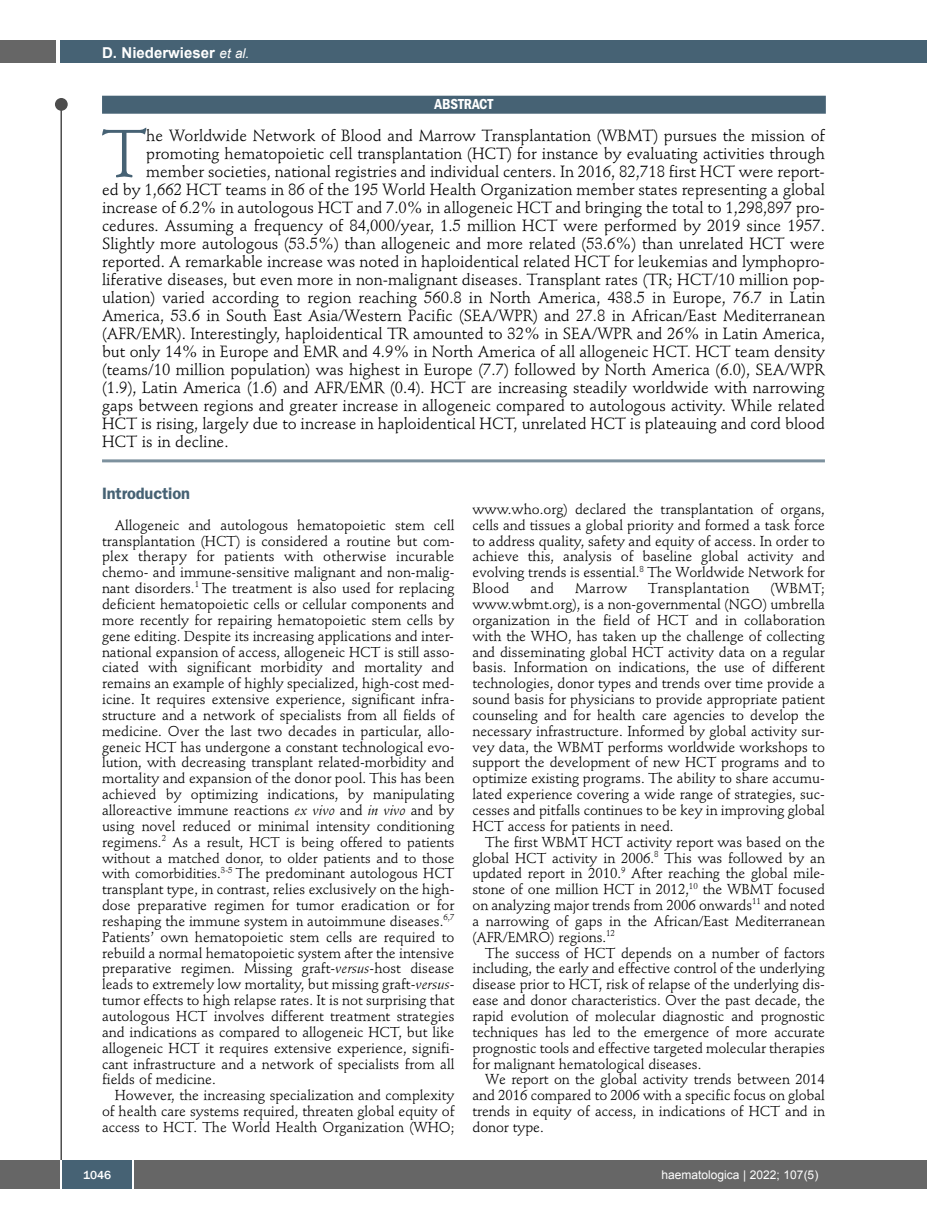
<style>
.page{position:relative;width:927px;height:1225px;background:#fff}
.page>*{position:absolute;margin:0;border:0;box-sizing:border-box;transform-origin:0 0}
.t1{font:66.45px "Stempel Schneidler";color:#466274}
.t2{font:600 16.5px "Franklin Gothic";letter-spacing:-.01em;color:#466274}
.t3{font:16.05px "Stempel Schneidler";color:#000}
.t4{font:700 15px "Arial";color:#fff}
.t5{font:600 condensed 15px "Franklin Gothic";letter-spacing:-.005em;color:#fff}
.t6{font:14.25px/15.9px "Stempel Schneidler";color:#000;text-align:justify}
.t7{font:14.25px "Stempel Schneidler";letter-spacing:.02em;color:#000}
.t8{font:13.8px/15.9px "Stempel Schneidler";color:#000}
.t9{font:12px "Arial";color:#fff}
.t10{font:500 12px "Franklin Gothic";color:#fff}
.s1{font-weight:400;font-style:italic;font-size:13.5px}
.s2{font-style:italic}
.s3{font-size:14.25px}
.s4{font-size:13.8px}
</style>
<div class="page">
<div style="left:911px;top:40px;width:16px;height:22px;background:#466274"></div>
<div style="left:910px;top:1160px;width:17px;height:28px;background:#666"></div>
<div style="left:55px;top:98px;width:13px;height:13px;background:#4d4d4d;border-radius:50%"></div>
<hr style="left:60px;top:101px;width:2px;height:1061px;background:#4d4d4d">
<div style="left:60px;top:40px;width:852px;height:22px;background:#466274"></div>
<div style="left:0;top:40px;width:56px;height:22px;background:#666"></div>
<div style="left:0;top:1160px;width:911px;height:28px;background:#666"></div>
<div style="left:62px;top:1160px;width:71px;height:28px;background:#466274"></div>
<hr style="left:60px;top:1160px;width:2px;height:28px;background:#fff">
<svg style="left:133px;top:1160px;width:1px;height:28px"></svg>
<div style="left:102px;top:96px;width:724px;height:18px;background:#466274"></div>
<hr style="left:102px;top:459px;width:723px;height:3px;background:#7d919e">
<p class="t4" style="left:102px;top:44px;width:149px">D. Niederwieser <span class="s1">et al.</span></p>
<p class="t5" style="left:435px;top:99px;width:60px">ABSTRACT</p>
<h1 class="t1" style="left:102px;top:126px;width:46px">T</h1>
<p class="t3" style="left:146px;top:128px;width:680px">he Worldwide Network of Blood and Marrow Transplantation (WBMT) pursues the mission of</p>
<p class="t3" style="left:146px;top:146px;width:680px">promoting hematopoietic cell transplantation (HCT) for instance by evaluating activities through</p>
<p class="t3" style="left:146px;top:164px;width:680px">member societies, national registries and individual centers. In 2016, 82,718 first HCT were report-</p>
<p class="t3" style="left:102px;top:182px;width:724px">ed by 1,662 HCT teams in 86 of the 195 World Health Organization member states representing a global</p>
<p class="t3" style="left:102px;top:200px;width:724px">increase of 6.2% in autologous HCT and 7.0% in allogeneic HCT and bringing the total to 1,298,897 pro-</p>
<p class="t3" style="left:102px;top:218px;width:724px">cedures. Assuming a frequency of 84,000/year, 1.5 million HCT were performed by 2019 since 1957.</p>
<p class="t3" style="left:102px;top:236px;width:724px">Slightly more autologous (53.5%) than allogeneic and more related (53.6%) than unrelated HCT were</p>
<p class="t3" style="left:102px;top:254px;width:724px">reported. A remarkable increase was noted in haploidentical related HCT for leukemias and lymphopro-</p>
<p class="t3" style="left:102px;top:272px;width:724px">liferative diseases, but even more in non-malignant diseases. Transplant rates (TR; HCT/10 million pop-</p>
<p class="t3" style="left:102px;top:290px;width:724px">ulation) varied according to region reaching 560.8 in North America, 438.5 in Europe, 76.7 in Latin</p>
<p class="t3" style="left:102px;top:308px;width:724px">America, 53.6 in South East Asia/Western Pacific (SEA/WPR) and 27.8 in African/East Mediterranean</p>
<p class="t3" style="left:102px;top:326px;width:724px">(AFR/EMR). Interestingly, haploidentical TR amounted to 32% in SEA/WPR and 26% in Latin America,</p>
<p class="t3" style="left:102px;top:344px;width:724px">but only 14% in Europe and EMR and 4.9% in North America of all allogeneic HCT. HCT team density</p>
<p class="t3" style="left:102px;top:362px;width:724px">(teams/10 million population) was highest in Europe (7.7) followed by North America (6.0), SEA/WPR</p>
<p class="t3" style="left:102px;top:380px;width:724px">(1.9), Latin America (1.6) and AFR/EMR (0.4). HCT are increasing steadily worldwide with narrowing</p>
<p class="t3" style="left:102px;top:398px;width:724px">gaps between regions and greater increase in allogeneic compared to autologous activity. While related</p>
<p class="t3" style="left:102px;top:416px;width:724px">HCT is rising, largely due to increase in haploidentical HCT, unrelated HCT is plateauing and cord blood</p>
<p class="t3" style="left:102px;top:434px;width:128px">HCT is in decline.</p>
<p class="t2" style="left:102px;top:488px;width:89px">Introduction</p>
<p class="t6" style="left:102px;top:518px;width:354px;text-indent:13px">Allogeneic and autologous hematopoietic stem cell transplantation (HCT) is considered a routine but com&shy;plex therapy for patients with otherwise incurable chemo- and immune-sensitive malignant and non-malig&shy;nant disorders.<sup>1</sup> The treatment is also used for replacing deficient hematopoietic cells or cellular components and more recently for repairing hematopoietic stem cells by gene editing. Despite its increasing applications and inter&shy;national expansion of access, allogeneic HCT is still asso&shy;ciated with significant morbidity and mortality and remains an example of highly specialized, high-cost med&shy;icine. It requires extensive experience, significant infra&shy;structure and a network of specialists from all fields of medicine. Over the last two decades in particular, allo&shy;geneic HCT has undergone a constant technological evo&shy;lution, with decreasing transplant related-morbidity and mortality and expansion of the donor pool. This has been achieved by optimizing indications, by manipulating alloreactive immune reactions <span class="s2">ex vivo</span> and <span class="s2">in vivo</span> and by using novel reduced or minimal intensity conditioning</p>
<p class="t8" style="left:102px;top:835px;width:354px"><span class="s3">regimens.</span><sup>2</sup> As a result, HCT is being offered to patients without a matched donor, to older patients and to those</p>
<p class="t6" style="left:102px;top:867px;width:354px"><span class="s4">with comorbidities</span>.<sup>3-5</sup> The predominant autologous HCT transplant type, in contrast, relies exclusively on the high&shy;dose preparative regimen for tumor eradication or for reshaping the immune system in autoimmune diseases.<sup>6,7<br></sup>Patients’ own hematopoietic stem cells are required to rebuild a normal hematopoietic system after the intensive preparative regimen. Missing graft-<span class="s2">versus</span>-host disease leads to extremely low mortality, but missing graft-<span class="s2">versus&shy;</span>tumor effects to high relapse rates. It is not surprising that autologous HCT involves different treatment strategies and indications as compared to allogeneic HCT, but like allogeneic HCT it requires extensive experience, signifi&shy;cant infrastructure and a network of specialists from all fields of medicine.</p>
<p class="t6" style="left:102px;top:1089px;width:354px;text-indent:13px">However, the increasing specialization and complexity of health care systems required, threaten global equity of access to HCT. The World Health Organization (WHO;</p>
<p class="t6" style="left:472px;top:502px;width:354px">www.who.org) declared the transplantation of organs, cells and tissues a global priority and formed a task force to address quality, safety and equity of access. In order to achieve this, analysis of baseline global activity and evolving trends is essential.<sup>8</sup> The Worldwide Network for Blood</p>
<p class="t6" style="left:531px;top:582px;width:25px">and</p>
<p class="t6" style="left:575px;top:582px;width:54px">Marrow</p>
<p class="t7" style="left:648px;top:582px;width:103px">Transplantation</p>
<p class="t6" style="left:472px;top:582px;width:354px;text-indent:298px">(WBMT; www.wbmt.org), is a non-governmental (NGO) umbrella organization in the field of HCT and in collaboration with the WHO, has taken up the challenge of collecting and disseminating global HCT activity data on a regular basis. Information on indications, the use of different technologies, donor types and trends over time provide a sound basis for physicians to provide appropriate patient counseling and for health care agencies to develop the necessary infrastructure. Informed by global activity sur&shy;vey data, the WBMT performs worldwide workshops to support the development of new HCT programs and to optimize existing programs. The ability to share accumu&shy;lated experience covering a wide range of strategies, suc&shy;cesses and pitfalls continues to be key in improving global HCT access for patients in need.</p>
<p class="t6" style="left:472px;top:835px;width:354px;text-indent:13px">The first WBMT HCT activity report was based on the global HCT activity in 2006.<sup>8</sup> This was followed by an updated report in 2010.<sup>9</sup> After reaching the global mile&shy;stone of one million HCT in 2012,<sup>10</sup> the WBMT focused on analyzing major trends from 2006 onwards<sup>11</sup> and noted a narrowing of gaps in the African/East Mediterranean (AFR/EMRO) regions.<sup>12</sup></p>
<p class="t6" style="left:472px;top:946px;width:354px;text-indent:13px">The success of HCT depends on a number of factors including, the early and effective control of the underlying disease prior to HCT, risk of relapse of the underlying dis&shy;ease and donor characteristics. Over the past decade, the rapid evolution of molecular diagnostic and prognostic techniques has led to the emergence of more accurate prognostic tools and effective targeted molecular therapies for malignant hematological diseases.</p>
<p class="t6" style="left:472px;top:1073px;width:354px;text-indent:13px">We report on the global activity trends between 2014 and 2016 compared to 2006 with a specific focus on global trends in equity of access, in indications of HCT and in donor type.</p>
<p class="t10" style="left:83px;top:1167px;width:30px">1046</p>
<p class="t9" style="left:661px;top:1168px;width:158px">haematologica | 2022; 107(5)</p>
</div>
